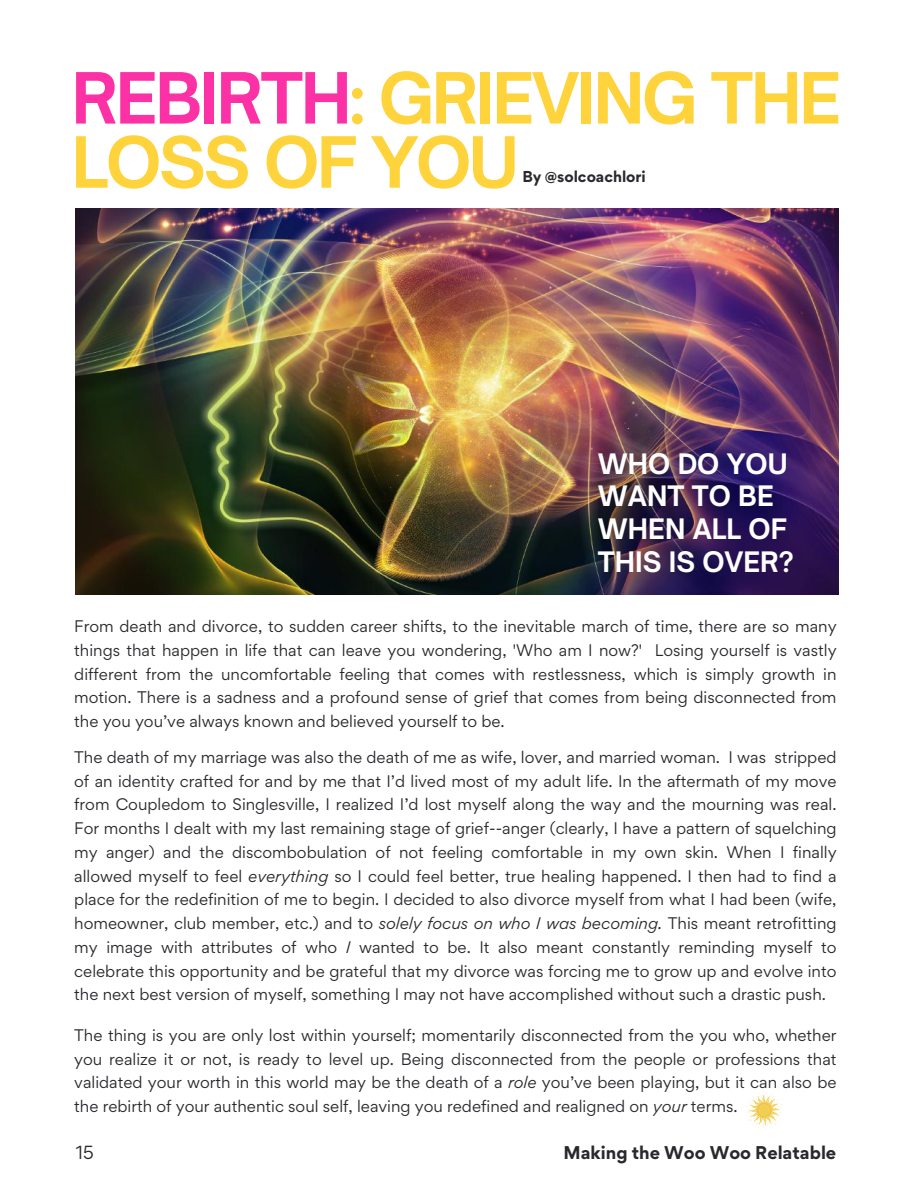
<style>
.page{position:relative;width:918px;height:1188px;background:#fff}
.page>*{position:absolute;margin:0;border:0;box-sizing:border-box;transform-origin:0 0}
.t1{font:700 67.5px/64.2px "Open Sauce One";letter-spacing:-.035em;color:#ffd33c}
.t2{font:700 27px/32.7px "Open Sauce One";color:#fff}
.t3{font:16.95px "Gordita";color:#2b282d}
.t4{font:700 16.5px "Gordita";color:#2b282d}
.t5{font:15px/23.7px "Gordita";color:#2b282d;text-align:justify}
.t6{font:700 14.1px "Gordita";color:#2b282d}
.s1{color:#fd31a6}
.s2{font-style:italic}
</style>
<div class="page">
<img style="left:76px;top:208px;width:762px;height:386px">
<svg style="left:745px;top:1091px;width:38px;height:39px"></svg>
<h1 class="t1" style="left:72px;top:66px;width:771px"><span class="s1">REBIRTH</span>: GRIEVING THE<br>LOSS OF YOU</h1>
<p class="t6" style="left:522px;top:167px;width:125px">By @solcoachlori</p>
<h2 class="t2" style="left:598px;top:447px;width:197px">WHO DO YOU<br>WANT TO BE<br>WHEN ALL OF<br>THIS IS OVER?</h2>
<p class="t5" style="left:74px;top:614px;width:764px">From death and divorce, to sudden career shifts, to the inevitable march of time, there are so many things that happen in life that can leave you wondering, 'Who am I now?' Losing yourself is vastly different from the uncomfortable feeling that comes with restlessness, which is simply growth in motion. There is a sadness and a profound sense of grief that comes from being disconnected from the you you’ve always known and believed yourself to be.</p>
<p class="t5" style="left:74px;top:745px;width:764px">The death of my marriage was also the death of me as wife, lover, and married woman. I was stripped of an identity crafted for and by me that I’d lived most of my adult life. In the aftermath of my move from Coupledom to Singlesville, I realized I’d lost myself along the way and the mourning was real.<br>For months I dealt with my last remaining stage of grief--anger (clearly, I have a pattern of squelching my anger) and the discombobulation of not feeling comfortable in my own skin. When I finally allowed myself to feel <span class="s2">everything</span> so I could feel better, true healing happened. I then had to find a place for the redefinition of me to begin. I decided to also divorce myself from what I had been (wife, homeowner, club member, etc.) and to <span class="s2">solely focus on who I was becoming.</span> This meant retrofitting my image with attributes of who <span class="s2">I</span> wanted to be. It also meant constantly reminding myself to celebrate this opportunity and be grateful that my divorce was forcing me to grow up and evolve into the next best version of myself, something I may not have accomplished without such a drastic push.</p>
<p class="t5" style="left:74px;top:1023px;width:764px">The thing is you are only lost within yourself; momentarily disconnected from the you who, whether you realize it or not, is ready to level up. Being disconnected from the people or professions that validated your worth in this world may be the death of a <span class="s2">role</span> you’ve been playing, but it can also be the rebirth of your authentic soul self, leaving you redefined and realigned on <span class="s2">your</span> terms.</p>
<p class="t4" style="left:564px;top:1141px;width:274px">Making the Woo Woo Relatable</p>
<p class="t3" style="left:76px;top:1141px;width:19px">15</p>
</div>
